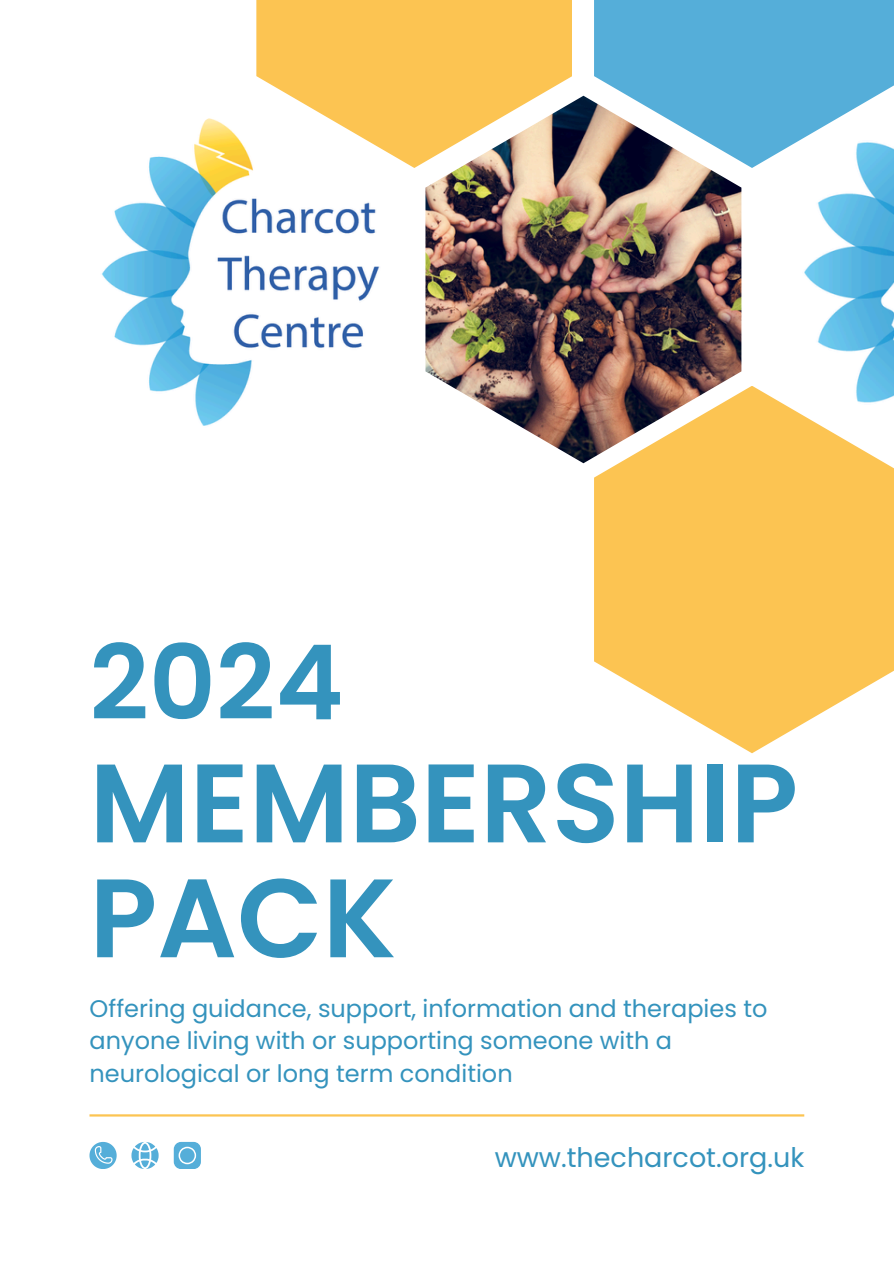
<style>
.page{position:relative;width:894px;height:1264px;background:#fff}
.page>*{position:absolute;margin:0;border:0;box-sizing:border-box;transform-origin:0 0}
.t1{font:600 111.3px/114.9px "Poppins";color:#3493bd}
.t2{font:600 103.5px "Poppins";color:#3493bd}
.t3{font:27px "Poppins";color:#3493bd}
.t4{font:24px/32.7px "Poppins";color:#3493bd}
</style>
<div class="page">
<img style="left:101px;top:118px;width:279px;height:308px">
<img style="left:425px;top:96px;width:316px;height:367px">
<svg style="left:594px;top:386px;width:299px;height:367px;fill:#fcc452"></svg>
<svg style="left:256px;top:0;width:316px;height:168px;fill:#fcc452"></svg>
<svg style="left:594px;top:0;width:299px;height:168px;background:#67aed1"></svg>
<svg style="left:174px;top:1141px;width:27px;height:27px"></svg>
<svg style="left:131px;top:1142px;width:27px;height:26px"></svg>
<svg style="left:89px;top:1141px;width:27px;height:27px"></svg>
<hr style="left:89px;top:1114px;width:715px;height:2px;background:#fcc452">
<img style="left:761px;top:89px;width:132px;height:368px">
<h1 class="t2" style="left:89px;top:610px;width:255px">2024</h1>
<p class="t1" style="left:89px;top:746px;width:710px">MEMBERSHIP<br>PACK</p>
<h2 class="t4" style="left:90px;top:991px;width:679px">Offering guidance, support, information and therapies to anyone living with or supporting someone with a neurological or long term condition</h2>
<p class="t3" style="left:494px;top:1138px;width:311px">www.thecharcot.org.uk</p>
</div>
